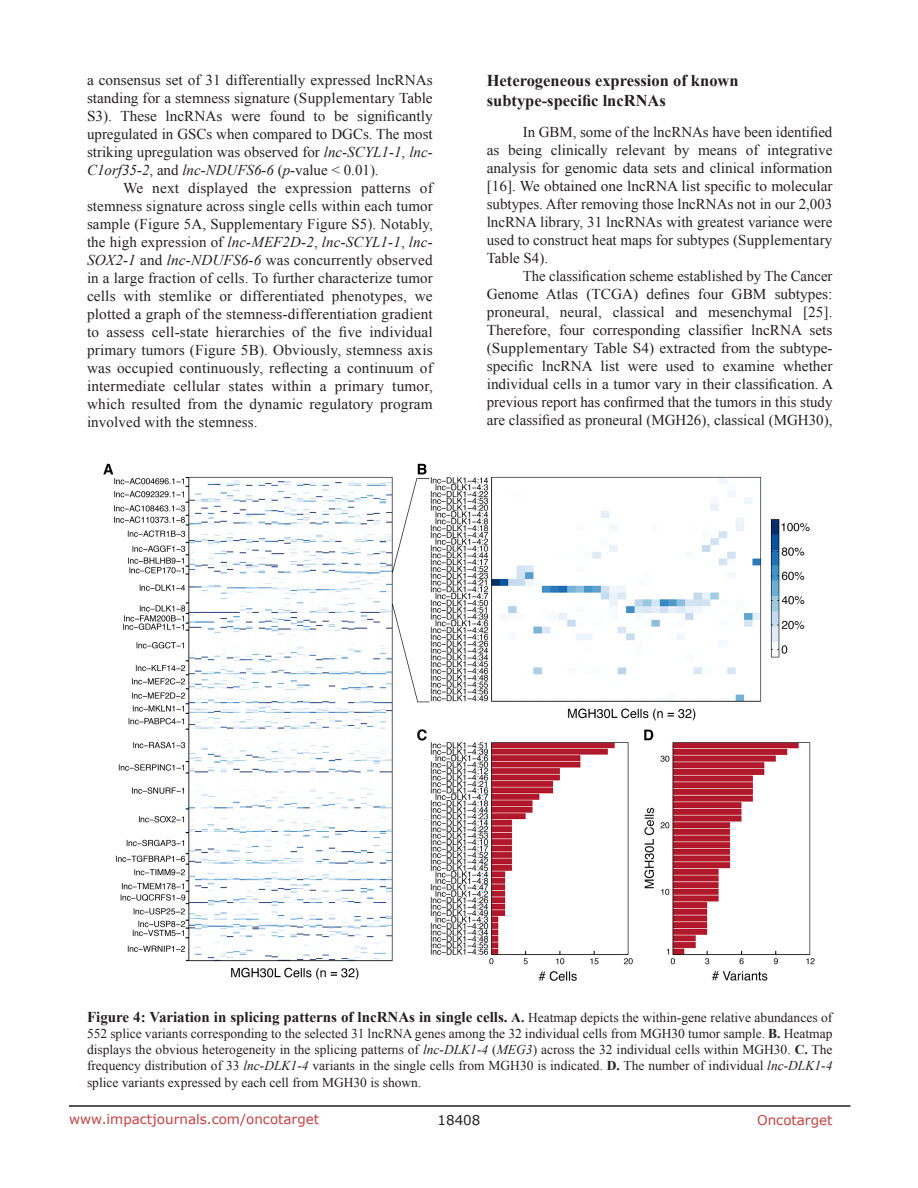
<style>
.page{position:relative;width:918px;height:1188px;background:#fff}
.page>*{position:absolute;margin:0;border:0;box-sizing:border-box;transform-origin:0 0}
.SubHeading{font:700 16.5px/19.8px "Times New Roman";color:#231f20}
.BodyText{font:15px/18px "Times New Roman";color:#231f20;text-align:justify}
.figuretext{font:700 15px "Times New Roman";color:#231f20}
.figuretext-2{font:13.5px/16.2px "Times New Roman";color:#231f20;text-align:justify}
.t1{font:13.5px "Verdana";color:#c24141}
.t2{font:13.5px "Verdana";color:#231f20}
.s1{font-style:italic}
.s2{font-size:13.5px}
.s3{font-weight:400;font-size:13.5px}
.s4{font-weight:700}
</style>
<div class="page">
<hr style="left:69px;top:1105px;width:781px;height:2px;background:#231f20">
<img style="left:103px;top:463px;width:712px;height:518px">
<p class="BodyText" style="left:87px;top:71px;width:347px">a consensus set of 31 differentially expressed lncRNAs standing for a stemness signature (Supplementary Table S3). These lncRNAs were found to be significantly upregulated in GSCs when compared to DGCs. The most striking upregulation was observed for <span class="s1">lnc-SCYL1-1</span>, <span class="s1">lnc-C1orf35-2</span>, and <span class="s1">lnc-NDUFS6-6</span> (<span class="s1">p</span>-value &lt; 0.01).</p>
<p class="BodyText" style="left:87px;top:179px;width:347px;text-indent:36px">We next displayed the expression patterns of stemness signature across single cells within each tumor sample (Figure 5A, Supplementary Figure S5). Notably, the high expression of <span class="s1">lnc-MEF2D-2</span>, <span class="s1">lnc-SCYL1-1</span>, <span class="s1">lnc-SOX2-1</span> and <span class="s1">lnc-NDUFS6-6</span> was concurrently observed in a large fraction of cells. To further characterize tumor cells with stemlike or differentiated phenotypes, we plotted a graph of the stemness-differentiation gradient to assess cell-state hierarchies of the five individual primary tumors (Figure 5B). Obviously, stemness axis was occupied continuously, reflecting a continuum of intermediate cellular states within a primary tumor, which resulted from the dynamic regulatory program involved with the stemness.</p>
<p class="SubHeading" style="left:487px;top:70px;width:253px">Heterogeneous expression of known subtype-specific lncRNAs</p>
<p class="BodyText" style="left:487px;top:123px;width:347px;text-indent:36px">In GBM, some of the lncRNAs have been identified as being clinically relevant by means of integrative analysis for genomic data sets and clinical information [16]. We obtained one lncRNA list specific to molecular subtypes. After removing those lncRNAs not in our 2,003 lncRNA library, 31 lncRNAs with greatest variance were used to construct heat maps for subtypes (Supplementary Table S4).</p>
<p class="BodyText" style="left:487px;top:267px;width:348px;text-indent:36px">The classification scheme established by The Cancer Genome Atlas (TCGA) defines four GBM subtypes: proneural, neural, classical and mesenchymal [25].<br>Therefore, four corresponding classifier lncRNA sets (Supplementary Table S4) extracted from the subtype&shy;specific lncRNA list were used to examine whether individual cells in a tumor vary in their classification. A previous report has confirmed that the tumors in this study are classified as proneural (MGH26), classical (MGH30),</p>
<p class="figuretext" style="left:87px;top:1006px;width:747px">Figure 4: Variation in splicing patterns of lncRNAs in single cells. <span class="s2">A.</span> <span class="s3">Heatmap depicts the within-gene relative abundances of</span></p>
<p class="figuretext-2" style="left:87px;top:1025px;width:747px">552 splice variants corresponding to the selected 31 lncRNA genes among the 32 individual cells from MGH30 tumor sample. <span class="s4">B.</span> Heatmap displays the obvious heterogeneity in the splicing patterns of <span class="s1">lnc-DLK1-4</span> (<span class="s1">MEG3</span>) across the 32 individual cells within MGH30. <span class="s4">C.</span> The frequency distribution of 33 <span class="s1">lnc-DLK1-4</span> variants in the single cells from MGH30 is indicated. <span class="s4">D.</span> The number of individual <span class="s1">lnc-DLK1-4 </span>splice variants expressed by each cell from MGH30 is shown.</p>
<p class="t1" style="left:69px;top:1110px;width:252px">www.impactjournals.com/oncotarget</p>
<p class="t2" style="left:438px;top:1111px;width:44px">18408</p>
<p class="t1" style="left:757px;top:1111px;width:77px">Oncotarget</p>
</div>
